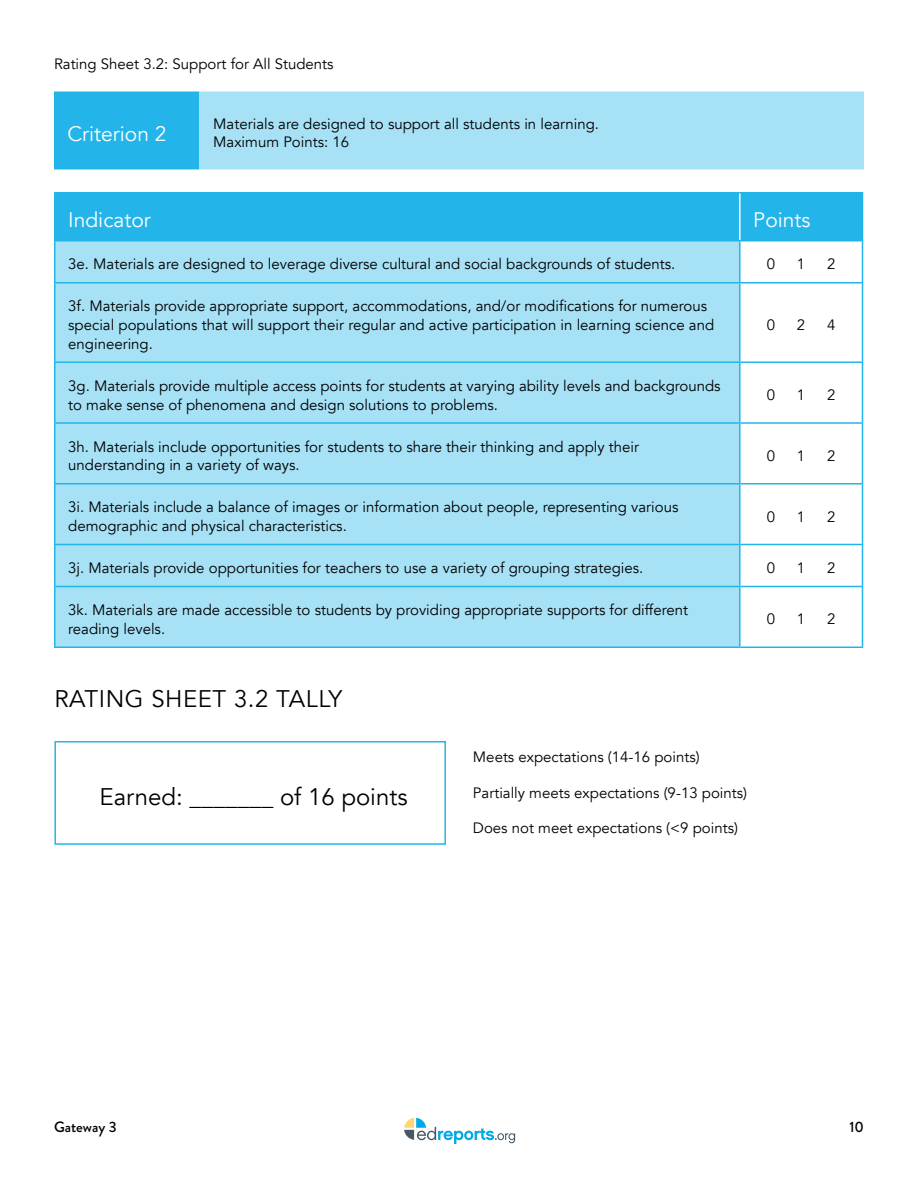
<style>
.page{position:relative;width:918px;height:1188px;background:#fff}
.page>*{position:absolute;margin:0;border:0;box-sizing:border-box;transform-origin:0 0}
.t1{font:24px "Avenir";color:#000}
.t2{font:500 24px "Avenir";letter-spacing:.02em;color:#000}
.t3{font:900 21px "Avenir";color:#fff}
.t4{font:15px/18.8px "Avenir";color:#000}
.t5{font:15px "Avenir";color:#000}
.t6{font:900 15px "Avenir";color:#000}
.t7{font:500 15px "Brandon Grotesque";color:#000}
</style>
<div class="page">
<svg style="left:404px;top:1118px;width:111px;height:26px"></svg>
<div style="left:54px;top:90px;width:146px;height:81px;background:#23b5e9"></div>
<div style="left:200px;top:90px;width:664px;height:81px;background:#a7e1f6"></div>
<svg style="left:54px;top:90px;width:146px;height:2px"></svg>
<svg style="left:200px;top:90px;width:664px;height:2px"></svg>
<hr style="left:54px;top:170px;width:146px;height:2px;background:#fff">
<hr style="left:200px;top:170px;width:664px;height:2px;background:#fff">
<div style="left:56px;top:194px;width:806px;height:46px;background:#23b5e9"></div>
<div style="left:56px;top:242px;width:683px;height:404px;background:#a7e1f6"></div>
<hr style="left:54px;top:240px;width:686px;height:2px;background:#23b5e9">
<hr style="left:54px;top:242px;width:2px;height:40px;background:#23b5e9">
<hr style="left:740px;top:240px;width:123px;height:2px;background:#23b5e9">
<hr style="left:739px;top:242px;width:2px;height:40px;background:#23b5e9">
<hr style="left:862px;top:242px;width:1px;height:40px;background:#23b5e9">
<hr style="left:54px;top:282px;width:686px;height:2px;background:#23b5e9">
<hr style="left:54px;top:284px;width:2px;height:78px;background:#23b5e9">
<hr style="left:740px;top:282px;width:123px;height:2px;background:#23b5e9">
<hr style="left:739px;top:284px;width:2px;height:78px;background:#23b5e9">
<hr style="left:862px;top:284px;width:1px;height:78px;background:#23b5e9">
<hr style="left:54px;top:362px;width:686px;height:1px;background:#23b5e9">
<hr style="left:54px;top:363px;width:2px;height:59px;background:#23b5e9">
<hr style="left:740px;top:362px;width:123px;height:1px;background:#23b5e9">
<hr style="left:739px;top:363px;width:2px;height:59px;background:#23b5e9">
<hr style="left:862px;top:363px;width:1px;height:59px;background:#23b5e9">
<hr style="left:54px;top:422px;width:686px;height:2px;background:#23b5e9">
<hr style="left:54px;top:424px;width:2px;height:59px;background:#23b5e9">
<hr style="left:740px;top:422px;width:123px;height:2px;background:#23b5e9">
<hr style="left:739px;top:424px;width:2px;height:59px;background:#23b5e9">
<hr style="left:862px;top:424px;width:1px;height:59px;background:#23b5e9">
<hr style="left:54px;top:483px;width:686px;height:1px;background:#23b5e9">
<hr style="left:54px;top:484px;width:2px;height:60px;background:#23b5e9">
<hr style="left:740px;top:483px;width:123px;height:1px;background:#23b5e9">
<hr style="left:739px;top:484px;width:2px;height:60px;background:#23b5e9">
<hr style="left:862px;top:484px;width:1px;height:60px;background:#23b5e9">
<hr style="left:54px;top:544px;width:686px;height:1px;background:#23b5e9">
<hr style="left:54px;top:545px;width:2px;height:41px;background:#23b5e9">
<hr style="left:740px;top:544px;width:123px;height:1px;background:#23b5e9">
<hr style="left:739px;top:545px;width:2px;height:41px;background:#23b5e9">
<hr style="left:862px;top:545px;width:1px;height:41px;background:#23b5e9">
<hr style="left:54px;top:586px;width:686px;height:1px;background:#23b5e9">
<hr style="left:54px;top:587px;width:2px;height:59px;background:#23b5e9">
<hr style="left:740px;top:586px;width:123px;height:1px;background:#23b5e9">
<hr style="left:739px;top:587px;width:2px;height:59px;background:#23b5e9">
<hr style="left:862px;top:587px;width:1px;height:59px;background:#23b5e9">
<hr style="left:54px;top:646px;width:686px;height:2px;background:#23b5e9">
<hr style="left:740px;top:646px;width:123px;height:2px;background:#23b5e9">
<hr style="left:740px;top:192px;width:123px;height:2px;background:#23b5e9">
<hr style="left:862px;top:194px;width:1px;height:46px;background:#23b5e9">
<hr style="left:54px;top:192px;width:686px;height:2px;background:#23b5e9">
<hr style="left:54px;top:194px;width:2px;height:46px;background:#23b5e9">
<hr style="left:739px;top:194px;width:2px;height:46px;background:#fff">
<div style="left:54px;top:741px;width:392px;height:104px;border:2px solid #23b5e9"></div>
<p class="t6" style="left:54px;top:55px;width:281px">Rating Sheet 3.2: Support for All Students</p>
<h2 class="t3" style="left:68px;top:121px;width:101px">Criterion 2</h2>
<p class="t6" style="left:213px;top:115px;width:387px">Materials are designed to support all students in learning.</p>
<p class="t5" style="left:213px;top:133px;width:137px">Maximum Points: 16</p>
<h2 class="t3" style="left:68px;top:208px;width:84px">Indicator</h2>
<h2 class="t3" style="left:753px;top:208px;width:59px">Points</h2>
<p class="t4" style="left:68px;top:255px;width:609px">3e. Materials are designed to leverage diverse cultural and social backgrounds of students.</p>
<p class="t6" style="left:767px;top:255px;width:10px">0</p>
<p class="t6" style="left:797px;top:255px;width:10px">1</p>
<p class="t6" style="left:827px;top:255px;width:10px">2</p>
<p class="t4" style="left:68px;top:297px;width:647px">3f. Materials provide appropriate support, accommodations, and/or modifications for numerous special populations that will support their regular and active participation in learning science and engineering.</p>
<p class="t6" style="left:767px;top:316px;width:10px">0</p>
<p class="t6" style="left:797px;top:316px;width:10px">2</p>
<p class="t6" style="left:827px;top:316px;width:10px">4</p>
<p class="t4" style="left:68px;top:376px;width:654px">3g. Materials provide multiple access points for students at varying ability levels and backgrounds to make sense of phenomena and design solutions to problems.</p>
<p class="t6" style="left:767px;top:386px;width:10px">0</p>
<p class="t6" style="left:797px;top:386px;width:10px">1</p>
<p class="t6" style="left:827px;top:386px;width:10px">2</p>
<p class="t4" style="left:68px;top:437px;width:572px">3h. Materials include opportunities for students to share their thinking and apply their understanding in a variety of ways.</p>
<p class="t6" style="left:767px;top:447px;width:10px">0</p>
<p class="t6" style="left:797px;top:447px;width:10px">1</p>
<p class="t6" style="left:827px;top:447px;width:10px">2</p>
<p class="t4" style="left:68px;top:498px;width:612px">3i. Materials include a balance of images or information about people, representing various demographic and physical characteristics.</p>
<p class="t6" style="left:767px;top:508px;width:10px">0</p>
<p class="t6" style="left:797px;top:508px;width:10px">1</p>
<p class="t6" style="left:827px;top:508px;width:10px">2</p>
<p class="t4" style="left:68px;top:559px;width:577px">3j. Materials provide opportunities for teachers to use a variety of grouping strategies.</p>
<p class="t6" style="left:767px;top:559px;width:10px">0</p>
<p class="t6" style="left:797px;top:559px;width:10px">1</p>
<p class="t6" style="left:827px;top:559px;width:10px">2</p>
<p class="t4" style="left:68px;top:601px;width:621px">3k. Materials are made accessible to students by providing appropriate supports for different reading levels.</p>
<p class="t6" style="left:767px;top:610px;width:10px">0</p>
<p class="t6" style="left:797px;top:610px;width:10px">1</p>
<p class="t6" style="left:827px;top:610px;width:10px">2</p>
<h1 class="t2" style="left:54px;top:684px;width:289px">RATING SHEET 3.2 TALLY</h1>
<h1 class="t1" style="left:100px;top:782px;width:310px">Earned: _______ of 16 points</h1>
<p class="t5" style="left:473px;top:748px;width:228px">Meets expectations (14-16 points)</p>
<p class="t5" style="left:473px;top:784px;width:276px">Partially meets expectations (9-13 points)</p>
<p class="t5" style="left:473px;top:819px;width:267px">Does not meet expectations (&lt;9 points)</p>
<p class="t7" style="left:54px;top:1117px;width:64px">Gateway 3</p>
<p class="t7" style="left:849px;top:1117px;width:16px">10</p>
</div>
